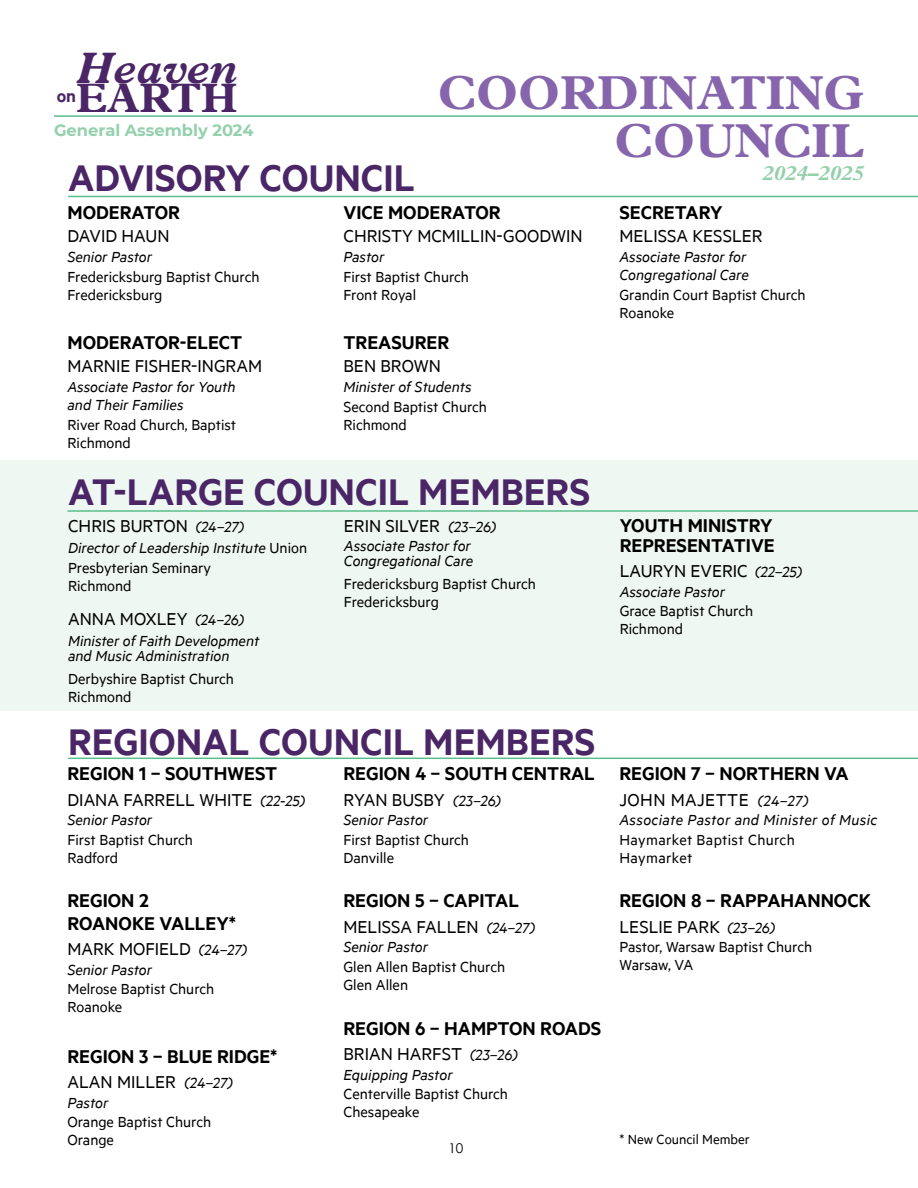
<style>
.page{position:relative;width:918px;height:1188px;background:#fff}
.page>*{position:absolute;margin:0;border:0;box-sizing:border-box;transform-origin:0 0}
.t1{font:700 48px/48px "Plantin MT Pro";color:#8665ac;text-align:right}
.t2{font:italic 700 44.4px "Plantin MT Pro";color:#4a2666}
.t3{font:600 42px "Metric";color:#4a2666}
.t4{font:700 41.4px "Plantin MT Pro";color:#4a2666}
.t5{font:600 21px/22.2px "Metric";color:#000}
.t6{font:italic 700 21px "Plantin MT Pro";color:#93d0ab}
.t7{font:19.5px "Metric";color:#000}
.t8{font:19.5px "Metric";letter-spacing:.02em;color:#000}
.t9{font:16.5px/18px "Metric";color:#000}
.t10{font:italic 16.5px/18px "Metric";color:#000}
.t11{font:italic 16.5px "Metric";letter-spacing:.02em;color:#000}
.t12{font:16.5px/18px "Metric";letter-spacing:.02em;color:#000}
.t13{font:700 16.35px "Montserrat";color:#93d0ab}
.t14{font:15px "Metric";color:#000}
.t15{font:13.5px "Century Gothic";color:#000}
.s1{font-style:italic;font-size:16.5px}
.s2{font-style:normal}
</style>
<div class="page">
<div style="left:0;top:460px;width:918px;height:251px;background:#eef7f2"></div>
<hr style="left:68px;top:196px;width:850px;height:1px;background:#59be8b">
<hr style="left:68px;top:510px;width:850px;height:2px;background:#59be8b">
<hr style="left:68px;top:758px;width:850px;height:1px;background:#59be8b">
<hr style="left:54px;top:115px;width:864px;height:2px;background:#59be8b">
<h2 class="t2" style="left:76px;top:41px;width:163px">Heaven</h2>
<h3 class="t4" style="left:57px;top:74px;width:182px"><sup>on</sup>EARTH</h3>
<p class="t13" style="left:54px;top:118px;width:201px">General Assembly 2024</p>
<h3 class="t3" style="left:68px;top:153px;width:348px">ADVISORY COUNCIL</h3>
<h1 class="t1" style="left:438px;top:68px;width:428px">COORDINATING<br>COUNCIL</h1>
<p class="t6" style="left:762px;top:161px;width:103px">2024–2025</p>
<p class="t5" style="left:68px;top:201px;width:114px">MODERATOR</p>
<p class="t7" style="left:68px;top:225px;width:104px">DAVID HAUN</p>
<p class="t10" style="left:68px;top:248px;width:86px">Senior Pastor</p>
<p class="t9" style="left:68px;top:267px;width:193px">Fredericksburg Baptist Church<br>Fredericksburg</p>
<p class="t5" style="left:68px;top:330px;width:176px">MODERATOR-ELECT</p>
<p class="t7" style="left:68px;top:355px;width:196px">MARNIE FISHER-INGRAM</p>
<p class="t10" style="left:68px;top:377px;width:170px">Associate Pastor for Youth and Their Families</p>
<p class="t9" style="left:68px;top:415px;width:170px">River Road Church, Baptist<br>Richmond</p>
<p class="t5" style="left:344px;top:201px;width:159px">VICE MODERATOR</p>
<p class="t7" style="left:344px;top:225px;width:241px">CHRISTY MCMILLIN-GOODWIN</p>
<p class="t10" style="left:344px;top:248px;width:42px">Pastor</p>
<p class="t9" style="left:344px;top:267px;width:127px">First Baptist Church<br>Front Royal</p>
<p class="t5" style="left:344px;top:330px;width:107px">TREASURER</p>
<p class="t7" style="left:344px;top:355px;width:99px">BEN BROWN</p>
<p class="t10" style="left:344px;top:377px;width:130px">Minister of Students</p>
<p class="t9" style="left:344px;top:397px;width:145px">Second Baptist Church<br>Richmond</p>
<h3 class="t3" style="left:68px;top:467px;width:524px">AT-LARGE COUNCIL MEMBERS</h3>
<p class="t7" style="left:68px;top:514px;width:178px">CHRIS BURTON <span class="s1">(24–27)</span></p>
<p class="t10" style="left:68px;top:538px;width:240px;line-height:19.5px">Director of Leadership Institute <span class="s2">Union<br>Presbyterian Seminary</span></p>
<p class="t9" style="left:68px;top:576px;width:65px">Richmond</p>
<p class="t7" style="left:68px;top:607px;width:177px">ANNA MOXLEY <span class="s1">(24–26)</span></p>
<p class="t10" style="left:68px;top:633px;width:193px;line-height:15px">Minister of Faith Development and Music Administration</p>
<p class="t9" style="left:68px;top:669px;width:167px">Derbyshire Baptist Church<br>Richmond</p>
<p class="t7" style="left:344px;top:514px;width:154px">ERIN SILVER <span class="s1">(23–26)</span></p>
<p class="t10" style="left:344px;top:538px;width:131px;line-height:15px">Associate Pastor for<br>Congregational Care</p>
<p class="t9" style="left:344px;top:574px;width:193px">Fredericksburg Baptist Church<br>Fredericksburg</p>
<h3 class="t3" style="left:68px;top:717px;width:529px">REGIONAL COUNCIL MEMBERS</h3>
<p class="t5" style="left:68px;top:762px;width:211px">REGION 1 – SOUTHWEST</p>
<p class="t7" style="left:68px;top:788px;width:239px">DIANA FARRELL WHITE <span class="s1">(22-25)</span></p>
<p class="t10" style="left:68px;top:811px;width:86px">Senior Pastor</p>
<p class="t9" style="left:68px;top:830px;width:127px">First Baptist Church<br>Radford</p>
<p class="t5" style="left:68px;top:889px;width:170px">REGION 2<br>ROANOKE VALLEY*</p>
<p class="t7" style="left:68px;top:938px;width:181px">MARK MOFIELD <span class="s1">(24–27)</span></p>
<p class="t10" style="left:68px;top:960px;width:86px">Senior Pastor</p>
<p class="t9" style="left:68px;top:979px;width:148px">Melrose Baptist Church<br>Roanoke</p>
<p class="t5" style="left:68px;top:1044px;width:212px">REGION 3 – BLUE RIDGE*</p>
<p class="t7" style="left:68px;top:1071px;width:167px">ALAN MILLER <span class="s1">(24–27)</span></p>
<p class="t10" style="left:67px;top:1093px;width:42px">Pastor</p>
<p class="t9" style="left:67px;top:1112px;width:145px">Orange Baptist Church<br>Orange</p>
<p class="t5" style="left:344px;top:762px;width:253px">REGION 4 – SOUTH CENTRAL</p>
<p class="t7" style="left:344px;top:788px;width:159px">RYAN BUSBY <span class="s1">(23–26)</span></p>
<p class="t10" style="left:344px;top:811px;width:86px">Senior Pastor</p>
<p class="t9" style="left:344px;top:830px;width:127px">First Baptist Church<br>Danville</p>
<p class="t5" style="left:344px;top:889px;width:177px">REGION 5 – CAPITAL</p>
<p class="t7" style="left:344px;top:915px;width:193px">MELISSA FALLEN <span class="s1">(24–27)</span></p>
<p class="t10" style="left:343px;top:938px;width:86px">Senior Pastor</p>
<p class="t9" style="left:343px;top:957px;width:163px">Glen Allen Baptist Church<br>Glen Allen</p>
<p class="t5" style="left:344px;top:1016px;width:259px">REGION 6 – HAMPTON ROADS</p>
<p class="t7" style="left:344px;top:1043px;width:176px">BRIAN HARFST <span class="s1">(23–26)</span></p>
<p class="t10" style="left:344px;top:1065px;width:111px">Equipping Pastor</p>
<p class="t9" style="left:344px;top:1084px;width:166px">Centerville Baptist Church<br>Chesapeake</p>
<p class="t15" style="left:449px;top:1140px;width:16px">10</p>
<p class="t5" style="left:620px;top:201px;width:105px">SECRETARY</p>
<p class="t7" style="left:620px;top:225px;width:145px">MELISSA KESSLER</p>
<p class="t10" style="left:620px;top:248px;width:131px">Associate Pastor for<br>Congregational Care</p>
<p class="t9" style="left:620px;top:285px;width:188px">Grandin Court Baptist Church<br>Roanoke</p>
<p class="t5" style="left:620px;top:516px;width:157px;line-height:19.2px">YOUTH MINISTRY<br>REPRESENTATIVE</p>
<p class="t7" style="left:620px;top:560px;width:184px">LAURYN EVERIC <span class="s1">(22–25)</span></p>
<p class="t10" style="left:620px;top:582px;width:107px">Associate Pastor</p>
<p class="t9" style="left:620px;top:601px;width:135px">Grace Baptist Church<br>Richmond</p>
<p class="t5" style="left:620px;top:762px;width:231px">REGION 7 – NORTHERN VA</p>
<p class="t8" style="left:620px;top:788px;width:190px">JOHN MAJETTE <span class="s1">(24–27)</span></p>
<p class="t11" style="left:619px;top:810px;width:259px">Associate Pastor and Minister of Music</p>
<p class="t12" style="left:619px;top:830px;width:177px">Haymarket Baptist Church<br>Haymarket</p>
<p class="t5" style="left:620px;top:889px;width:253px">REGION 8 – RAPPAHANNOCK</p>
<p class="t7" style="left:620px;top:915px;width:157px">LESLIE PARK <span class="s1">(23–26)</span></p>
<p class="t9" style="left:620px;top:938px;width:194px">Pastor, Warsaw Baptist Church<br>Warsaw, VA</p>
<p class="t14" style="left:620px;top:1131px;width:132px">* New Council Member</p>
</div>
